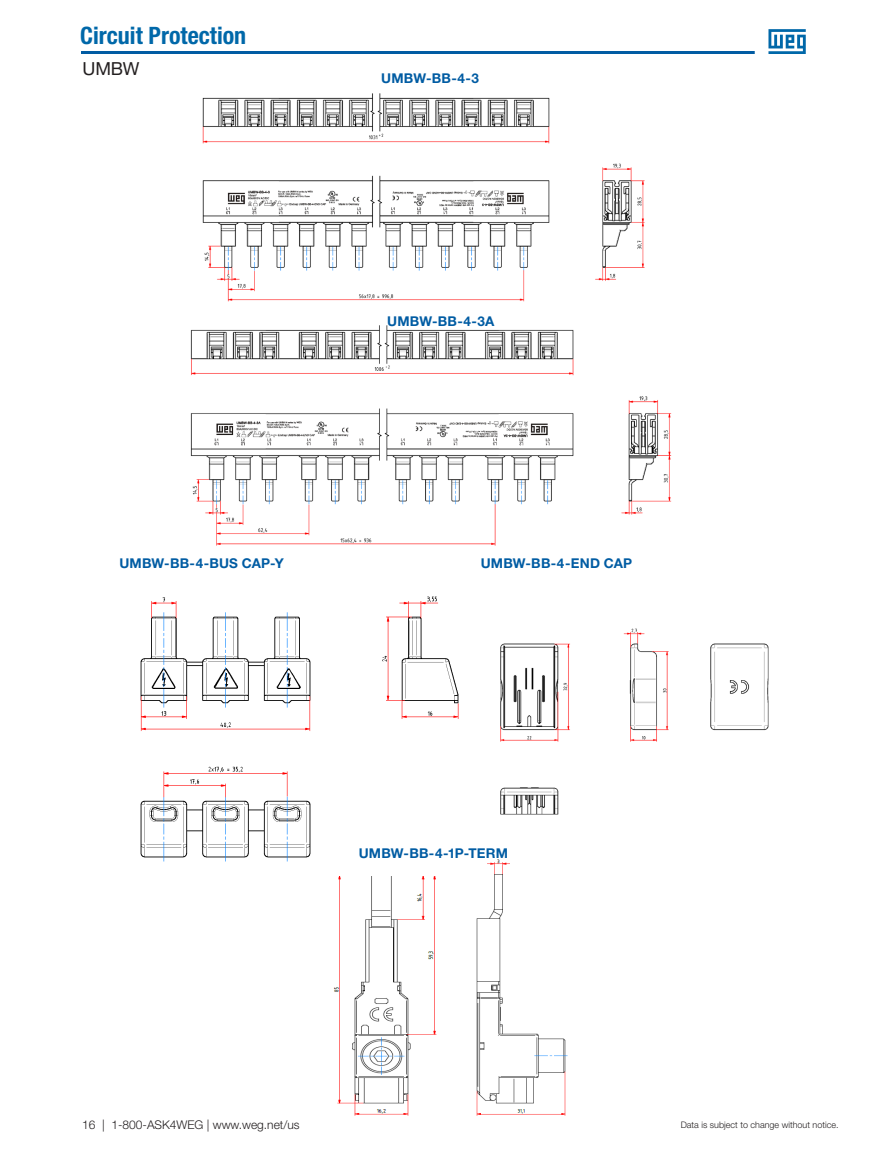
<style>
.page{position:relative;width:891px;height:1161px;background:#fff}
.page>*{position:absolute;margin:0;border:0;box-sizing:border-box;transform-origin:0 0}
.t1{font:700 condensed 24px "Helvetica Neue LT Pro";color:#0068a9}
.t2{font:18px "Helvetica Neue LT Pro";color:#231f20}
.Table_Header{font:700 13.5px "Helvetica Neue LT Pro";letter-spacing:.015em;color:#015ca3}
.t3{font:300 12px "Helvetica Neue LT Pro";color:#231f20}
.t4{font:300 9px "Helvetica Neue LT Pro";color:#231f20}
</style>
<div class="page">
<svg style="left:768px;top:29px;width:38px;height:25px"></svg>
<hr style="left:81px;top:51px;width:674px;height:3px;background:#015ca3">
<img style="left:333px;top:876px;width:104px;height:240px">
<img style="left:476px;top:859px;width:92px;height:257px">
<img style="left:140px;top:596px;width:319px;height:266px">
<img style="left:500px;top:628px;width:269px;height:187px">
<img style="left:202px;top:93px;width:443px;height:209px">
<img style="left:190px;top:325px;width:482px;height:221px">
<h1 class="t1" style="left:80px;top:21px;width:168px">Circuit Protection</h1>
<h2 class="t2" style="left:82px;top:58px;width:59px">UMBW</h2>
<p class="Table_Header" style="left:381px;top:70px;width:99px">UMBW-BB-4-3</p>
<p class="Table_Header" style="left:387px;top:313px;width:109px">UMBW-BB-4-3A</p>
<p class="Table_Header" style="left:119px;top:555px;width:166px">UMBW-BB-4-BUS CAP-Y</p>
<p class="Table_Header" style="left:481px;top:555px;width:153px">UMBW-BB-4-END CAP</p>
<p class="Table_Header" style="left:359px;top:845px;width:151px">UMBW-BB-4-1P-TERM</p>
<p class="t3" style="left:82px;top:1117px;width:219px">16 | 1-800-ASK4WEG | www.weg.net/us</p>
<p class="t4" style="left:681px;top:1119px;width:159px">Data is subject to change without notice.</p>
</div>
